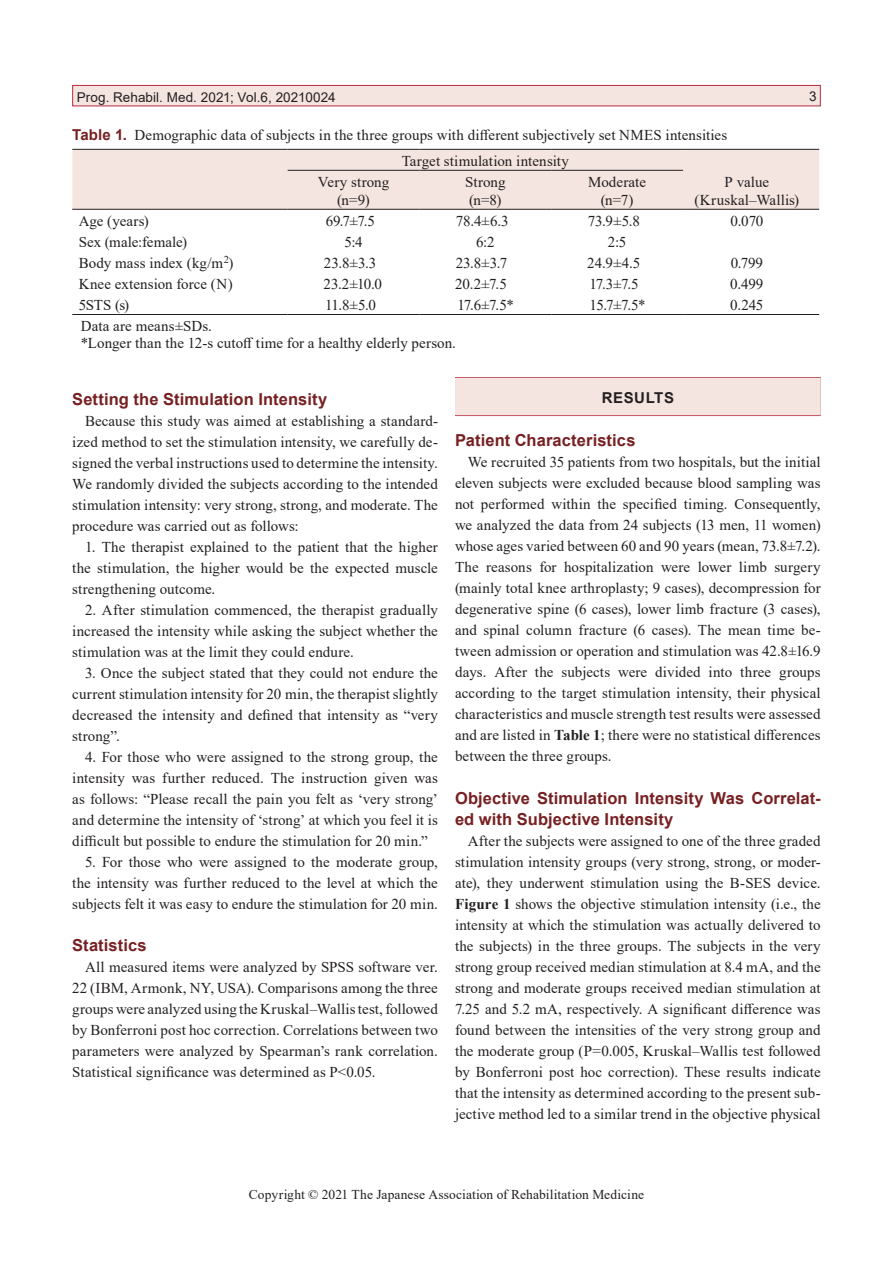
<style>
.page{position:relative;width:893px;height:1263px;background:#fff}
.page>*{position:absolute;margin:0;border:0;box-sizing:border-box;transform-origin:0 0}
.t1{font:700 16.5px/21px "Arial";letter-spacing:.005em;color:#772022}
.t2{font:15px/21px "Times New Roman";letter-spacing:.005em;color:#231f20;text-align:justify}
.t3{font:700 15px "Arial";letter-spacing:.04em;color:#231f20}
.t4{font:13.5px "Times New Roman";letter-spacing:.005em;color:#231f20}
.t5{font:13.5px "Arial";letter-spacing:.005em;color:#231f20}
.s1{font-family:"Arial";font-weight:700;color:#772022}
.s2{font-weight:700}
</style>
<div class="page">
<div style="left:455px;top:377px;width:366px;height:39px;background:#c75d6b"></div>
<div style="left:455px;top:378px;width:366px;height:37px;background:#f5e5e0"></div>
<div style="left:72px;top:85px;width:749px;height:21px;background:#f5e5e0;border:1px solid #b72b40"></div>
<div style="left:72px;top:150px;width:747px;height:59px;background:#f5e5e0"></div>
<hr style="left:72px;top:314px;width:216px;height:1px;background:#231f20">
<hr style="left:288px;top:314px;width:131px;height:1px;background:#231f20">
<hr style="left:419px;top:314px;width:132px;height:1px;background:#231f20">
<hr style="left:551px;top:314px;width:132px;height:1px;background:#231f20">
<hr style="left:683px;top:314px;width:136px;height:1px;background:#231f20">
<hr style="left:72px;top:149px;width:216px;height:1px;background:#231f20">
<hr style="left:288px;top:149px;width:131px;height:1px;background:#231f20">
<hr style="left:419px;top:149px;width:132px;height:1px;background:#231f20">
<hr style="left:551px;top:149px;width:132px;height:1px;background:#231f20">
<hr style="left:683px;top:149px;width:136px;height:1px;background:#231f20">
<hr style="left:72px;top:209px;width:216px;height:1px;background:#231f20">
<hr style="left:288px;top:209px;width:131px;height:1px;background:#231f20">
<hr style="left:419px;top:209px;width:132px;height:1px;background:#231f20">
<hr style="left:551px;top:209px;width:132px;height:1px;background:#231f20">
<hr style="left:683px;top:209px;width:136px;height:1px;background:#231f20">
<hr style="left:288px;top:170px;width:131px;height:1px;background:#231f20">
<hr style="left:419px;top:170px;width:132px;height:1px;background:#231f20">
<hr style="left:551px;top:170px;width:132px;height:1px;background:#231f20">
<p class="t5" style="left:77px;top:88px;width:260px">Prog. Rehabil. Med. 2021; Vol.6, 20210024</p>
<p class="t5" style="left:809px;top:87px;width:9px">3</p>
<p class="t2" style="left:402px;top:122px;width:327px;line-height:25.7px;text-indent:-329px"><span class="s1">Table 1.</span> Demographic data of subjects in the three groups with different subjectively set NMES intensities<br>Target stimulation intensity</p>
<p class="t2" style="left:318px;top:172px;width:73px;line-height:18px;text-align:center">Very strong (n=9)</p>
<p class="t2" style="left:465px;top:172px;width:42px;line-height:18px">Strong (n=8)</p>
<p class="t2" style="left:588px;top:172px;width:60px;line-height:18px;text-align:center">Moderate (n=7)</p>
<p class="t2" style="left:694px;top:172px;width:106px;line-height:18px;text-align:center">P value (Kruskal–Wallis)</p>
<p class="t2" style="left:79px;top:210px;width:72px">Age (years)</p>
<p class="t2" style="left:326px;top:210px;width:51px">69.7±7.5</p>
<p class="t2" style="left:456px;top:210px;width:54px">78.4±6.3</p>
<p class="t2" style="left:588px;top:210px;width:54px">73.9±5.8</p>
<p class="t2" style="left:730px;top:210px;width:34px">0.070</p>
<p class="t2" style="left:79px;top:231px;width:110px">Sex (male:female)</p>
<p class="t2" style="left:345px;top:231px;width:20px">5:4</p>
<p class="t2" style="left:476px;top:231px;width:20px">6:2</p>
<p class="t2" style="left:608px;top:231px;width:20px">2:5</p>
<p class="t2" style="left:79px;top:252px;width:156px">Body mass index (kg/m<sup>2</sup>)</p>
<p class="t2" style="left:324px;top:252px;width:54px">23.8±3.3</p>
<p class="t2" style="left:456px;top:252px;width:53px">23.8±3.7</p>
<p class="t2" style="left:587px;top:252px;width:54px">24.9±4.5</p>
<p class="t2" style="left:731px;top:252px;width:34px">0.799</p>
<p class="t2" style="left:79px;top:273px;width:155px">Knee extension force (N)</p>
<p class="t2" style="left:324px;top:273px;width:60px">23.2±10.0</p>
<p class="t2" style="left:455px;top:273px;width:53px">20.2±7.5</p>
<p class="t2" style="left:589px;top:273px;width:51px">17.3±7.5</p>
<p class="t2" style="left:730px;top:273px;width:35px">0.499</p>
<p class="t2" style="left:79px;top:294px;width:52px">5STS (s)</p>
<p class="t2" style="left:325px;top:294px;width:52px">11.8±5.0</p>
<p class="t2" style="left:457px;top:294px;width:58px">17.6±7.5*</p>
<p class="t2" style="left:589px;top:294px;width:58px">15.7±7.5*</p>
<p class="t2" style="left:730px;top:294px;width:35px">0.245</p>
<p class="t2" style="left:81px;top:318px;width:377px;line-height:16.5px">Data are means±SDs.<br>*Longer than the 12-s cutoff time for a healthy elderly person.</p>
<p class="t1" style="left:72px;top:388px;width:256px">Setting the Stimulation Intensity</p>
<p class="t2" style="left:72px;top:410px;width:367px;text-indent:13px">Because this study was aimed at establishing a standard&shy;ized method to set the stimulation intensity, we carefully de&shy;signed the verbal instructions used to determine the intensity.<br>We randomly divided the subjects according to the intended stimulation intensity: very strong, strong, and moderate. The procedure was carried out as follows:</p>
<p class="t2" style="left:72px;top:536px;width:367px;text-indent:13px">1. The therapist explained to the patient that the higher the stimulation, the higher would be the expected muscle strengthening outcome.</p>
<p class="t2" style="left:72px;top:599px;width:367px;text-indent:13px">2. After stimulation commenced, the therapist gradually increased the intensity while asking the subject whether the stimulation was at the limit they could endure.</p>
<p class="t2" style="left:72px;top:662px;width:367px;text-indent:13px">3. Once the subject stated that they could not endure the current stimulation intensity for 20 min, the therapist slightly decreased the intensity and defined that intensity as “very strong”.</p>
<p class="t2" style="left:72px;top:746px;width:367px;text-indent:13px">4. For those who were assigned to the strong group, the intensity was further reduced. The instruction given was as follows: “Please recall the pain you felt as ‘very strong’ and determine the intensity of ‘strong’ at which you feel it is difficult but possible to endure the stimulation for 20 min.”</p>
<p class="t2" style="left:72px;top:851px;width:367px;text-indent:13px">5. For those who were assigned to the moderate group, the intensity was further reduced to the level at which the subjects felt it was easy to endure the stimulation for 20 min.</p>
<p class="t1" style="left:72px;top:935px;width:76px">Statistics</p>
<p class="t2" style="left:72px;top:956px;width:367px;text-indent:13px">All measured items were analyzed by SPSS software ver.<br>22 (IBM, Armonk, NY, USA). Comparisons among the three groups were analyzed using the Kruskal–Wallis test, followed by Bonferroni post hoc correction. Correlations between two parameters were analyzed by Spearman’s rank correlation.<br>Statistical significance was determined as P&lt;0.05.</p>
<p class="t3" style="left:602px;top:387px;width:74px">RESULTS</p>
<p class="t1" style="left:455px;top:430px;width:182px">Patient Characteristics</p>
<p class="t2" style="left:455px;top:451px;width:367px;text-indent:13px">We recruited 35 patients from two hospitals, but the initial eleven subjects were excluded because blood sampling was not performed within the specified timing. Consequently, we analyzed the data from 24 subjects (13 men, 11 women) whose ages varied between 60 and 90 years (mean, 73.8±7.2).<br>The reasons for hospitalization were lower limb surgery (mainly total knee arthroplasty; 9 cases), decompression for degenerative spine (6 cases), lower limb fracture (3 cases), and spinal column fracture (6 cases). The mean time be&shy;tween admission or operation and stimulation was 42.8±16.9 days. After the subjects were divided into three groups according to the target stimulation intensity, their physical characteristics and muscle strength test results were assessed and are listed in <span class="s2">Table 1</span>; there were no statistical differences between the three groups.</p>
<p class="t1" style="left:455px;top:787px;width:367px">Objective Stimulation Intensity Was Correlat&shy;ed with Subjective Intensity</p>
<p class="t2" style="left:455px;top:829px;width:367px;text-indent:13px">After the subjects were assigned to one of the three graded stimulation intensity groups (very strong, strong, or moder&shy;ate), they underwent stimulation using the B-SES device.<br><span class="s2">Figure 1</span> shows the objective stimulation intensity (i.e., the intensity at which the stimulation was actually delivered to the subjects) in the three groups. The subjects in the very strong group received median stimulation at 8.4 mA, and the strong and moderate groups received median stimulation at 7.25 and 5.2 mA, respectively. A significant difference was found between the intensities of the very strong group and the moderate group (P=0.005, Kruskal–Wallis test followed by Bonferroni post hoc correction). These results indicate that the intensity as determined according to the present sub&shy;jective method led to a similar trend in the objective physical</p>
<p class="t4" style="left:249px;top:1185px;width:397px">Copyright © 2021 The Japanese Association of Rehabilitation Medicine</p>
</div>
